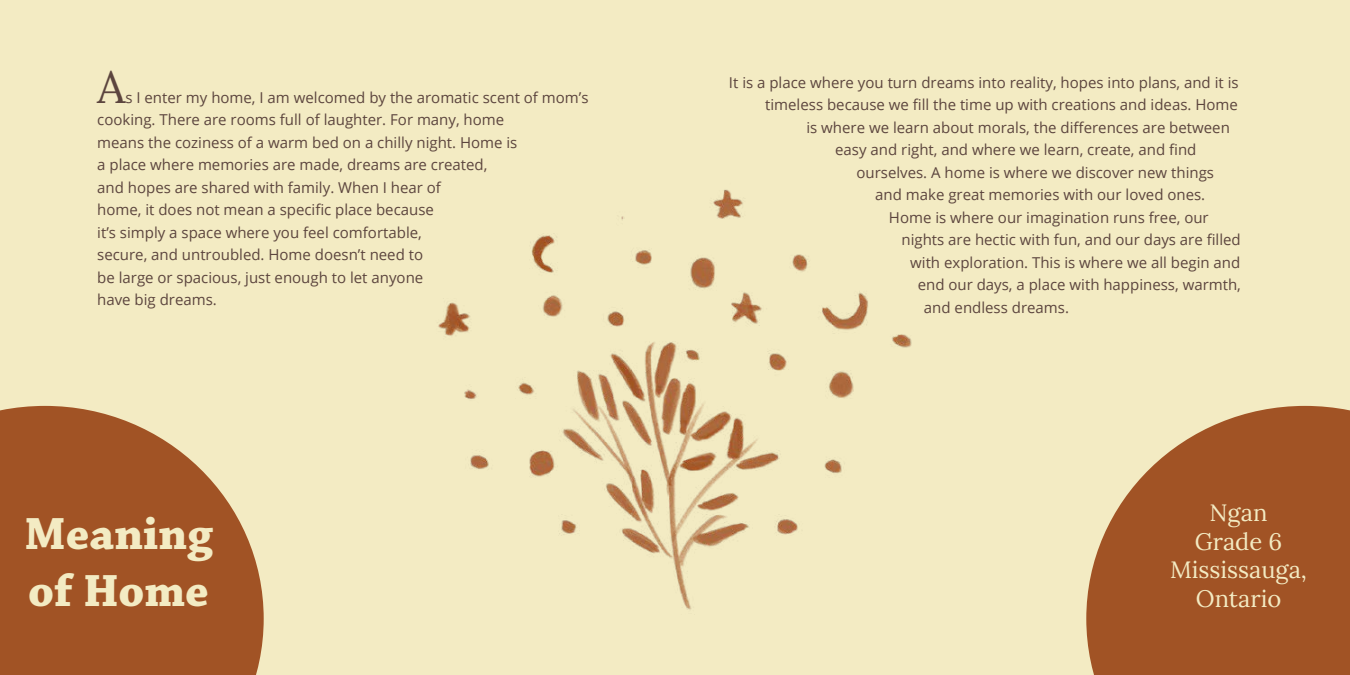
<style>
.page{position:relative;width:1350px;height:675px;background:#f3ebc3}
.page>*{position:absolute;margin:0;border:0;box-sizing:border-box;transform-origin:0 0}
.t1{font:700 47.5px/57px "Chaparral Pro";color:#f3ebc3}
.t2{font:45px "Lora";color:#5c453e}
.t3{font:23.75px/28.5px "Lora";color:#f3ebc3;text-align:center}
.t4{font:15px/22.5px "Open Sans";color:#5c453e}
</style>
<div class="page">
<svg style="left:0;top:406px;width:264px;height:269px;background:#ac683b"></svg>
<svg style="left:1086px;top:406px;width:264px;height:269px;background:#ac683b"></svg>
<img style="left:438px;top:189px;width:474px;height:421px">
<h2 class="t2" style="left:97px;top:53px;width:30px">A</h2>
<p class="t4" style="left:97px;top:86px;width:493px;text-indent:28px">s I enter my home, I am welcomed by the aromatic scent of mom’s cooking. There are rooms full of laughter. For many, home<br>means the coziness of a warm bed on a chilly night. Home is<br>a place where memories are made, dreams are created,<br>and hopes are shared with family. When I hear of<br>home, it does not mean a specific place because<br>it’s simply a space where you feel comfortable,<br>secure, and untroubled. Home doesn’t need to<br>be large or spacious, just enough to let anyone<br>have big dreams.</p>
<p class="t4" style="left:729px;top:71px;width:511px">It is a place where you turn dreams into reality, hopes into plans, and it is</p>
<p class="t4" style="left:765px;top:93px;width:474px">timeless because we fill the time up with creations and ideas. Home</p>
<p class="t4" style="left:806px;top:116px;width:425px">is where we learn about morals, the differences are between</p>
<p class="t4" style="left:835px;top:138px;width:363px">easy and right, and where we learn, create, and find</p>
<p class="t4" style="left:856px;top:161px;width:359px">ourselves. A home is where we discover new things</p>
<p class="t4" style="left:875px;top:183px;width:332px">and make great memories with our loved ones.</p>
<p class="t4" style="left:889px;top:206px;width:321px">Home is where our imagination runs free, our</p>
<p class="t4" style="left:901px;top:228px;width:341px">nights are hectic with fun, and our days are filled</p>
<p class="t4" style="left:910px;top:251px;width:332px">with exploration. This is where we all begin and</p>
<p class="t4" style="left:918px;top:273px;width:325px">end our days, a place with happiness, warmth,</p>
<p class="t4" style="left:924px;top:296px;width:147px">and endless dreams.</p>
<h1 class="t1" style="left:24px;top:506px;width:190px">Meaning of Home</h1>
<h3 class="t3" style="left:1170px;top:497px;width:138px">Ngan<br>Grade 6<br>Mississauga,<br>Ontario</h3>
</div>
